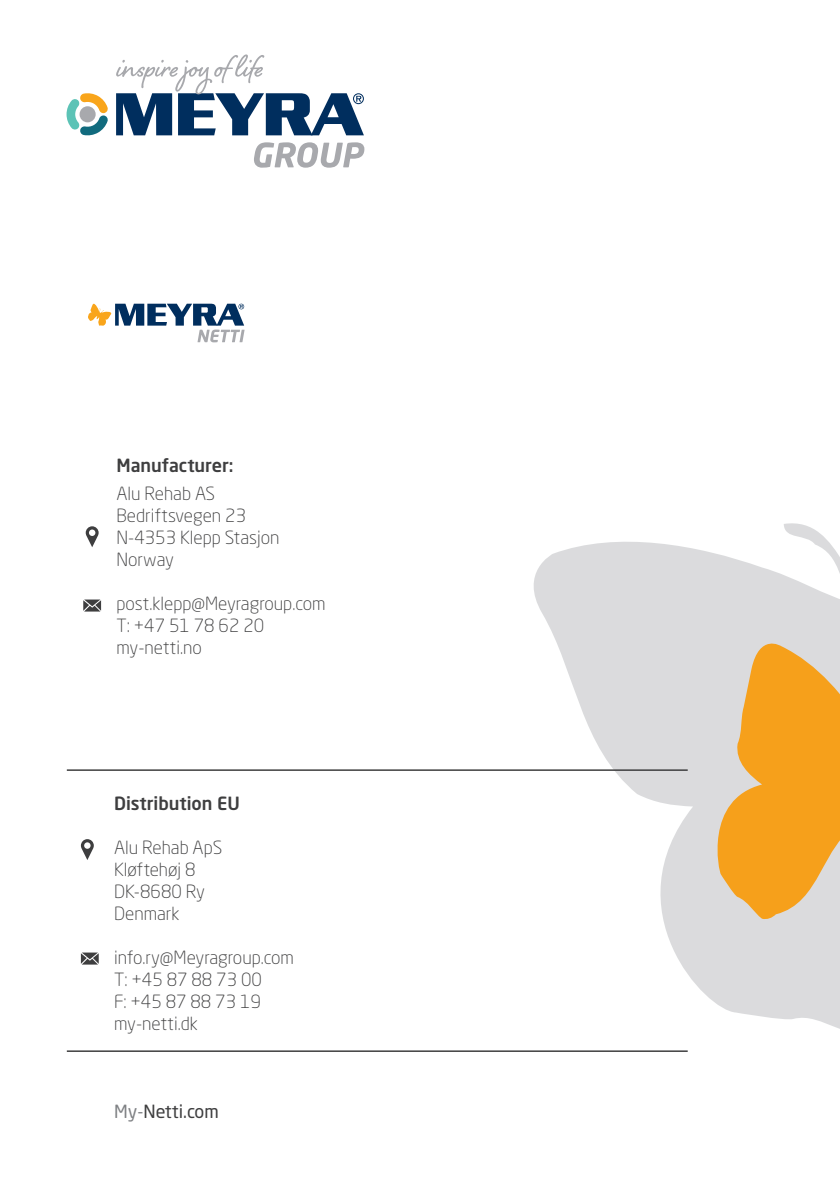
<style>
.page{position:relative;width:840px;height:1191px;background:#fff}
.page>*{position:absolute;margin:0;border:0;box-sizing:border-box;transform-origin:0 0}
.t1{font:300 18px/22px "Neo Sans Std";color:#3e3e3f}
.t2{font:500 18px "Neo Sans Std";color:#3e3e3f}
.t3{font:18px "Neo Sans Std";color:#3e3e3f}
.s1{color:#808285}
</style>
<div class="page">
<svg style="left:533px;top:523px;width:306px;height:506px"></svg>
<svg style="left:703px;top:632px;width:136px;height:338px;background:#e9bb76"></svg>
<hr style="left:67px;top:769px;width:620px;height:2px;background:#3e3e3f">
<hr style="left:67px;top:1050px;width:620px;height:2px;background:#3e3e3f">
<svg style="left:81px;top:839px;width:13px;height:21px"></svg>
<svg style="left:86px;top:526px;width:13px;height:21px"></svg>
<svg style="left:81px;top:952px;width:18px;height:12px"></svg>
<svg style="left:83px;top:599px;width:18px;height:12px"></svg>
<svg style="left:88px;top:303px;width:156px;height:39px"></svg>
<svg style="left:66px;top:93px;width:42px;height:43px"></svg>
<svg style="left:116px;top:54px;width:248px;height:81px"></svg>
<svg style="left:254px;top:142px;width:110px;height:26px"></svg>
<p class="t2" style="left:116px;top:454px;width:118px">Manufacturer:</p>
<p class="t1" style="left:116px;top:483px;width:164px">Alu Rehab AS<br>Bedriftsvegen 23<br>N-4353 Klepp Stasjon<br>Norway</p>
<p class="t1" style="left:116px;top:593px;width:210px">post.klepp@Meyragroup.com<br>T: +47 51 78 62 20 my-netti.no</p>
<p class="t2" style="left:114px;top:791px;width:127px">Distribution EU</p>
<p class="t1" style="left:114px;top:836px;width:110px">Alu Rehab ApS<br>Kløftehøj 8<br>DK-8680 Ry<br>Denmark</p>
<p class="t1" style="left:114px;top:946px;width:181px">info.ry@Meyragroup.com<br>T: +45 87 88 73 00<br>F: +45 87 88 73 19 my-netti.dk</p>
<p class="t3" style="left:114px;top:1100px;width:106px"><span class="s1">My-</span>Netti.com</p>
</div>
